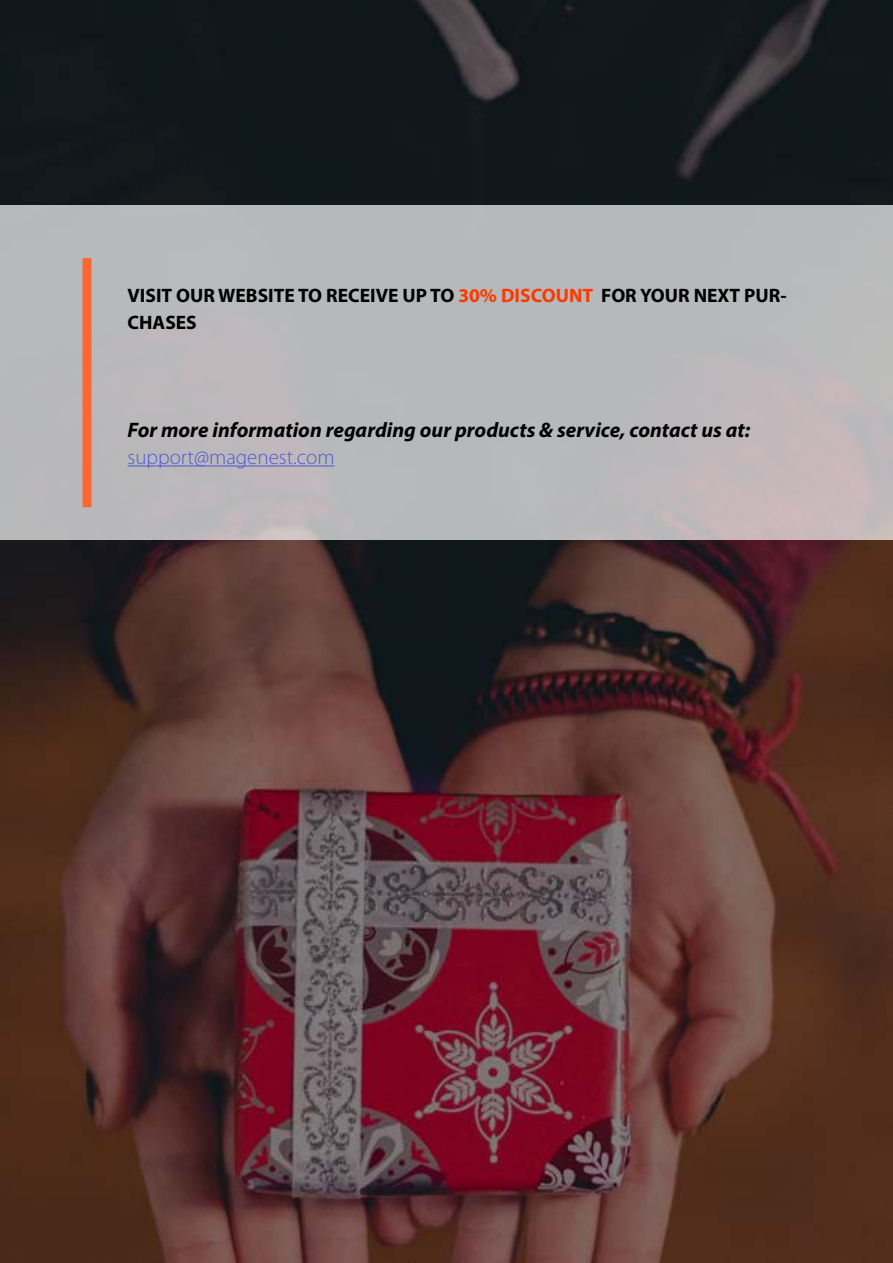
<style>
.page{position:relative;width:893px;height:1263px;background:#fff}
.page>*{position:absolute;margin:0;border:0;box-sizing:border-box;transform-origin:0 0}
.t1{font:italic 700 21px "Myriad Pro";color:#000}
.t2{font:300 21px "Myriad Pro";color:#4f5cd6}
.t3{font:700 19.5px/27px "Myriad Pro";color:#000}
.s1{color:#fc3901}
</style>
<div class="page">
<img style="left:0;top:0;width:893px;height:1263px">
<div style="left:0;top:206px;width:893px;height:334px;background:#b8b8ba"></div>
<hr style="left:128px;top:465px;width:207px;height:1px;background:#4f5cd6">
<div style="left:82px;top:258px;width:10px;height:249px;background:#fe6733"></div>
<p class="t3" style="left:128px;top:281px;width:661px">VISIT OUR WEBSITE TO RECEIVE UP TO <span class="s1">30% DISCOUNT</span> FOR YOUR NEXT PUR-<br>CHASES</p>
<p class="t1" style="left:128px;top:416px;width:624px">For more information regarding our products &amp; service, contact us at:</p>
<p class="t2" style="left:128px;top:444px;width:209px">support@magenest.com</p>
</div>
